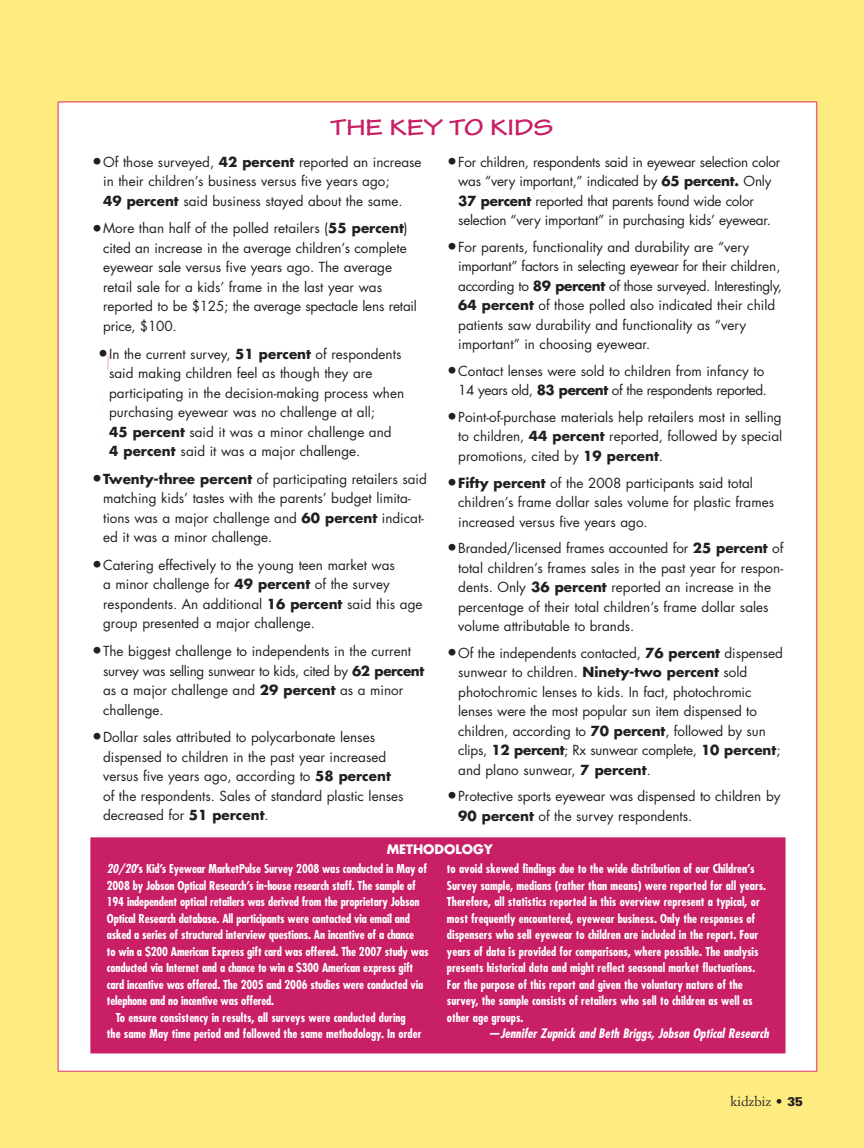
<style>
.page{position:relative;width:864px;height:1148px;background:#fff}
.page>*{position:absolute;margin:0;border:0;box-sizing:border-box;transform-origin:0 0}
.t1{font:700 expanded 24px "Tekton Pro";color:#c81f66}
.t2{font:13.5px/19.5px "Futura";color:#231f20}
.t3{font:13.5px/19.5px "Futura";letter-spacing:-.02em;color:#231f20}
.t4{font:13.5px "Simoncini Garamond";color:#231f20}
.t5{font:italic 700 condensed 12.75px "Futura";color:#fff}
.t6{font:700 12.75px "Futura";color:#fff}
.t7{font:700 condensed 12px/16.5px "Futura";color:#fff}
.s1{font-size:18px}
.s2{font-weight:700}
.s3{font-style:italic}
.s4{font-family:"Frutiger";font-weight:700}
.s5{font-family:"Serifa";font-weight:900}
</style>
<div class="page">
<img style="left:0;top:0;width:864px;height:1148px">
<div style="left:91px;top:838px;width:694px;height:214px;background:#c81f66"></div>
<div style="left:90px;top:837px;width:696px;height:216px;border:2px solid #c81f66"></div>
<div style="left:65px;top:117px;width:745px;height:28px;background:#fff"></div>
<h1 class="t1" style="left:330px;top:113px;width:225px">THE KEY TO KIDS</h1>
<p class="t2" style="left:103px;top:153px;width:320px;text-indent:-11px"><span class="s1">•</span>Of those surveyed, <span class="s2">42 percent</span> reported an increase in their children’s business versus five years ago;<br><span class="s2">49 percent</span> said business stayed about the same.</p>
<p class="t2" style="left:103px;top:220px;width:315px;text-indent:-11px"><span class="s1">•</span>More than half of the polled retailers (<span class="s2">55 percent</span>) cited an increase in the average children’s complete eyewear sale versus five years ago. The average retail sale for a kids’ frame in the last year was reported to be $125; the average spectacle lens retail price, $100.</p>
<p class="t2" style="left:109px;top:345px;width:297px;text-indent:-11px"><span class="s1">•</span>In the current survey, <span class="s2">51 percent</span> of respondents said making children feel as though they are participating in the decision-making process when purchasing eyewear was no challenge at all;<br><span class="s2">45 percent</span> said it was a minor challenge and <span class="s2">4 percent</span> said it was a major challenge.</p>
<p class="t2" style="left:103px;top:470px;width:325px;text-indent:-11px"><span class="s1">•</span><span class="s2">Twenty-three percent</span> of participating retailers said matching kids’ tastes with the parents’ budget limita&shy;tions was a major challenge and <span class="s2">60 percent</span> indicat&shy;ed it was a minor challenge.</p>
<p class="t2" style="left:103px;top:556px;width:321px;text-indent:-11px"><span class="s1">•</span>Catering effectively to the young teen market was<br>a minor challenge for <span class="s2">49 percent</span> of the survey respondents. An additional <span class="s2">16 percent</span> said this age group presented a major challenge.</p>
<p class="t2" style="left:103px;top:642px;width:323px;text-indent:-11px"><span class="s1">•</span>The biggest challenge to independents in the current survey was selling sunwear to kids, cited by <span class="s2">62 percent </span>as a major challenge and <span class="s2">29 percent</span> as a minor challenge.</p>
<p class="t2" style="left:103px;top:728px;width:302px;text-indent:-11px"><span class="s1">•</span>Dollar sales attributed to polycarbonate lenses dispensed to children in the past year increased versus five years ago, according to <span class="s2">58 percent </span>of the respondents. Sales of standard plastic lenses decreased for <span class="s2">51 percent</span>.</p>
<p class="t3" style="left:458px;top:153px;width:324px;text-indent:-11px"><span class="s1">•</span>For children, respondents said in eyewear selection color was “very important,” indicated by <span class="s2">65 percent.</span> Only <span class="s2">37 percent</span> reported that parents found wide color selection “very important” in purchasing kids’ eyewear.</p>
<p class="t2" style="left:458px;top:238px;width:325px;text-indent:-11px"><span class="s1">•</span>For parents, functionality and durability are “very important” factors in selecting eyewear for their children, according to <span class="s2">89 percent</span> of those surveyed. Interestingly, <span class="s2">64 percent</span> of those polled also indicated their child patients saw durability and functionality as “very important” in choosing eyewear.</p>
<p class="t2" style="left:447px;top:362px;width:321px;text-align:right"><span class="s1">•</span>Contact lenses were sold to children from infancy to<br>14 years old, <span class="s2">83 percent</span> of the respondents reported.</p>
<p class="t2" style="left:458px;top:408px;width:326px;text-align:justify;text-indent:-11px"><span class="s1">•</span>Point-of-purchase materials help retailers most in selling to children, <span class="s2">44 percent</span> reported, followed by special promotions, cited by <span class="s2">19 percent</span>.</p>
<p class="t2" style="left:458px;top:474px;width:317px;text-indent:-11px"><span class="s1">•</span><span class="s2">Fifty percent</span> of the 2008 participants said total children’s frame dollar sales volume for plastic frames increased versus five years ago.</p>
<p class="t2" style="left:458px;top:539px;width:327px;text-indent:-11px"><span class="s1">•</span>Branded/licensed frames accounted for <span class="s2">25 percent</span> of total children’s frames sales in the past year for respon&shy;dents. Only <span class="s2">36 percent</span> reported an increase in the percentage of their total children’s frame dollar sales volume attributable to brands.</p>
<p class="t2" style="left:458px;top:644px;width:326px;text-indent:-11px"><span class="s1">•</span>Of the independents contacted, <span class="s2">76 percent</span> dispensed sunwear to children. <span class="s2">Ninety-two percent</span> sold photochromic lenses to kids. In fact, photochromic lenses were the most popular sun item dispensed to children, according to <span class="s2">70 percent</span>, followed by sun clips, <span class="s2">12 percent</span>; Rx sunwear complete, <span class="s2">10 percent</span>; and plano sunwear, <span class="s2">7 percent</span>.</p>
<p class="t2" style="left:458px;top:787px;width:324px;text-indent:-11px"><span class="s1">•</span>Protective sports eyewear was dispensed to children by<br><span class="s2">90 percent</span> of the survey respondents.</p>
<p class="t6" style="left:387px;top:843px;width:108px">METHODOLOGY</p>
<p class="t7" style="left:107px;top:861px;width:322px"><span class="s3">20/20</span>’s Kid’s Eyewear MarketPulse Survey 2008 was conducted in May of</p>
<p class="t7" style="left:107px;top:878px;width:311px">2008 by Jobson Optical Research’s in-house research staff. The sample of</p>
<p class="t7" style="left:107px;top:894px;width:314px">194 independent optical retailers was derived from the proprietary Jobson</p>
<p class="t7" style="left:107px;top:911px;width:305px">Optical Research database. All participants were contacted via email and</p>
<p class="t7" style="left:107px;top:927px;width:309px">asked a series of structured interview questions. An incentive of a chance</p>
<p class="t7" style="left:107px;top:944px;width:323px">to win a $200 American Express gift card was offered. The 2007 study was</p>
<p class="t7" style="left:107px;top:960px;width:308px">conducted via Internet and a chance to win a $300 American express gift</p>
<p class="t7" style="left:107px;top:977px;width:318px">card incentive was offered. The 2005 and 2006 studies were conducted via</p>
<p class="t7" style="left:107px;top:993px;width:169px">telephone and no incentive was offered.</p>
<p class="t7" style="left:116px;top:1010px;width:292px">To ensure consistency in results, all surveys were conducted during</p>
<p class="t7" style="left:107px;top:1026px;width:316px">the same May time period and followed the same methodology. In order</p>
<p class="t7" style="left:447px;top:861px;width:321px">to avoid skewed findings due to the wide distribution of our Children’s Survey sample, medians (rather than means) were reported for all years.<br>Therefore, all statistics reported in this overview represent a typical, or most frequently encountered, eyewear business. Only the responses of dispensers who sell eyewear to children are included in the report. Four years of data is provided for comparisons, where possible. The analysis presents historical data and might reflect seasonal market fluctuations.<br>For the purpose of this report and given the voluntary nature of the survey, the sample consists of retailers who sell to children as well as other age groups.</p>
<p class="t5" style="left:488px;top:1027px;width:285px">—Jennifer Zupnick and Beth Briggs, Jobson Optical Research</p>
<p class="t4" style="left:731px;top:1095px;width:74px">kidzbiz <span class="s4">•</span> <span class="s5">35</span></p>
</div>
